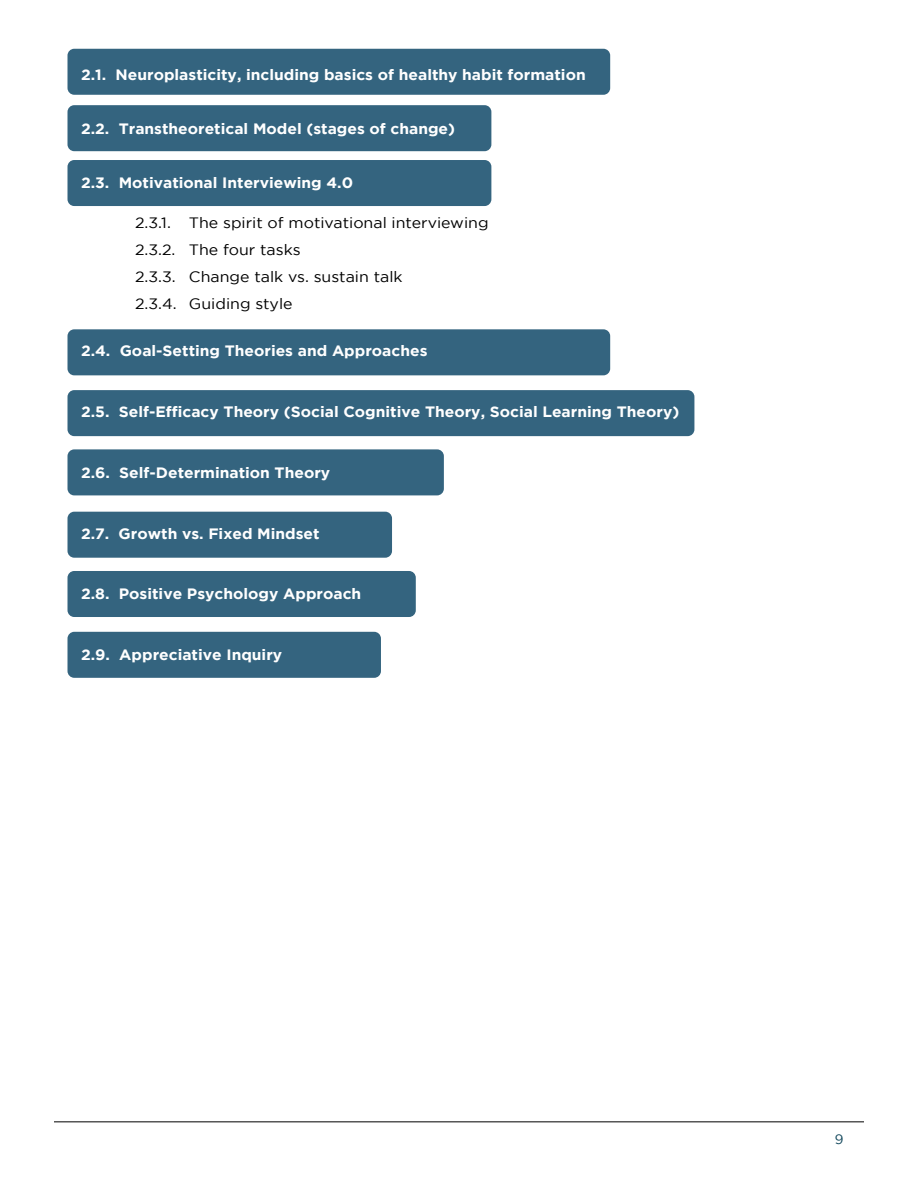
<style>
.page{position:relative;width:918px;height:1188px;background:#fff}
.page>*{position:absolute;margin:0;border:0;box-sizing:border-box;transform-origin:0 0}
.t1{font:700 15px "Gotham";color:#fff;scale:1.04 1}
.t2{font:15px/27px "Gotham";color:#000;scale:1.06 1}
.t3{font:13.5px "Gotham";color:#0c4358}
</style>
<div class="page">
<hr style="left:54px;top:1122px;width:810px;height:1px;background:#000">
<div style="left:68px;top:390px;width:626px;height:46px;background:#34647f;border-radius:7px"></div>
<div style="left:68px;top:449px;width:376px;height:46px;background:#34647f;border-radius:7px"></div>
<div style="left:68px;top:512px;width:324px;height:46px;background:#34647f;border-radius:7px"></div>
<div style="left:68px;top:571px;width:348px;height:46px;background:#34647f;border-radius:7px"></div>
<div style="left:68px;top:632px;width:313px;height:46px;background:#34647f;border-radius:7px"></div>
<div style="left:68px;top:329px;width:542px;height:46px;background:#34647f;border-radius:7px"></div>
<div style="left:68px;top:49px;width:542px;height:46px;background:#34647f;border-radius:7px"></div>
<div style="left:68px;top:105px;width:423px;height:46px;background:#34647f;border-radius:7px"></div>
<div style="left:68px;top:160px;width:423px;height:46px;background:#34647f;border-radius:7px"></div>
<p class="t1" style="left:81px;top:66px;width:487px">2.1. Neuroplasticity, including basics of healthy habit formation</p>
<p class="t1" style="left:81px;top:120px;width:361px">2.2. Transtheoretical Model (stages of change)</p>
<p class="t1" style="left:81px;top:174px;width:263px">2.3. Motivational Interviewing 4.0</p>
<p class="t2" style="left:135px;top:209px;width:335px">2.3.1. The spirit of motivational interviewing<br>2.3.2. The four tasks<br>2.3.3. Change talk vs. sustain talk<br>2.3.4. Guiding style</p>
<p class="t1" style="left:81px;top:342px;width:335px">2.4. Goal-Setting Theories and Approaches</p>
<p class="t1" style="left:81px;top:403px;width:577px">2.5. Self-Efficacy Theory (Social Cognitive Theory, Social Learning Theory)</p>
<p class="t1" style="left:81px;top:464px;width:241px">2.6. Self-Determination Theory</p>
<p class="t1" style="left:81px;top:525px;width:231px">2.7. Growth vs. Fixed Mindset</p>
<p class="t1" style="left:81px;top:585px;width:271px">2.8. Positive Psychology Approach</p>
<p class="t1" style="left:81px;top:646px;width:195px">2.9. Appreciative Inquiry</p>
<p class="t3" style="left:835px;top:1132px;width:10px">9</p>
</div>
